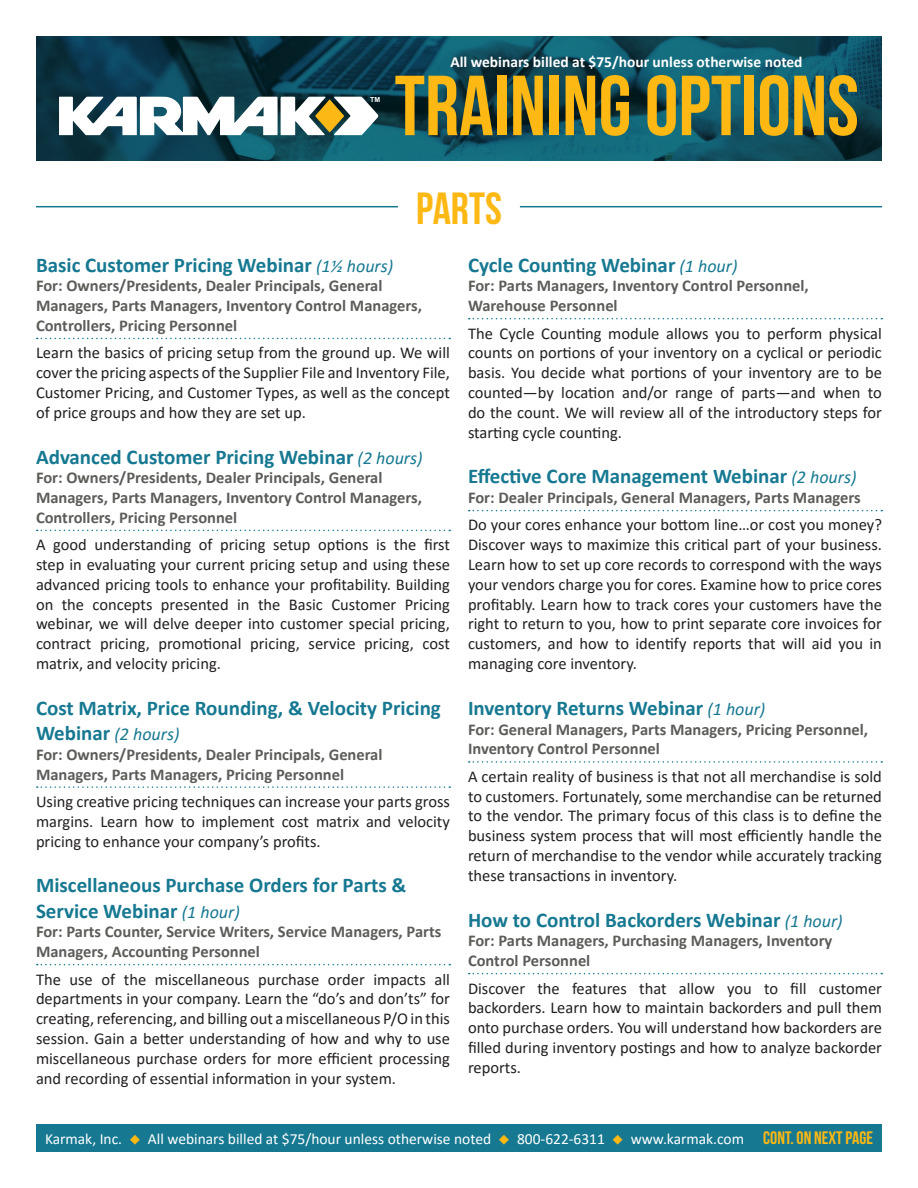
<style>
.page{position:relative;width:918px;height:1188px;background:#fff}
.page>*{position:absolute;margin:0;border:0;box-sizing:border-box;transform-origin:0 0}
.t1{font:700 84.9px "Bebas Neue";color:#fdb813}
.t2{font:700 45px "Bebas Neue";color:#fdb813}
.t3{font:700 21px/25.2px "Calibri";color:#167891}
.t4{font:italic 18px "Calibri";color:#167891}
.t5{font:700 18px "Bebas Neue";color:#fdb813}
.t6{font:16.5px/19.8px "Calibri";color:#231f20;text-align:justify}
.t7{font:700 16.5px/19.8px "Calibri";color:#5c5c59}
.t8{font:15.45px "Calibri";color:#fff}
.t9{font:700 15.45px "Calibri";color:#fff}
.t10{font:700 6.9px "Arial";color:#fff}
.s1{font-weight:400;font-style:italic;font-size:18px}
.s2{font-weight:700;font-style:normal;font-size:21px}
.s3{color:#fcb814}
</style>
<div class="page">
<img style="left:36px;top:36px;width:846px;height:124px">
<svg style="left:59px;top:97px;width:320px;height:38px"></svg>
<hr style="left:520px;top:206px;width:362px;height:1px;background:#167891">
<hr style="left:36px;top:206px;width:362px;height:1px;background:#167891">
<svg style="left:37px;top:786px;width:413px;height:2px"></svg>
<svg style="left:469px;top:761px;width:413px;height:2px"></svg>
<svg style="left:37px;top:338px;width:413px;height:1px"></svg>
<svg style="left:37px;top:530px;width:413px;height:1px"></svg>
<svg style="left:469px;top:318px;width:413px;height:1px"></svg>
<svg style="left:469px;top:510px;width:413px;height:1px"></svg>
<svg style="left:469px;top:973px;width:413px;height:1px"></svg>
<svg style="left:37px;top:964px;width:413px;height:1px"></svg>
<div style="left:36px;top:1125px;width:846px;height:27px;background:#167891"></div>
<p class="t10" style="left:370px;top:94px;width:12px">TM</p>
<p class="t9" style="left:450px;top:51px;width:354px">All webinars billed at $75/hour unless otherwise noted</p>
<p class="t1" style="left:395px;top:59px;width:466px">TRAINING OPTIONS</p>
<p class="t2" style="left:416px;top:183px;width:87px">PARTS</p>
<p class="t3" style="left:36px;top:251px;width:359px">Basic Customer Pricing Webinar <span class="s1">(1½ hours)</span></p>
<p class="t7" style="left:36px;top:275px;width:387px">For: Owners/Presidents, Dealer Principals, General<br>Managers, Parts Managers, Inventory Control Managers,<br>Controllers, Pricing Personnel</p>
<p class="t6" style="left:36px;top:343px;width:415px">Learn the basics of pricing setup from the ground up. We will cover the pricing aspects of the Supplier File and Inventory File, Customer Pricing, and Customer Types, as well as the concept of price groups and how they are set up.</p>
<p class="t3" style="left:36px;top:443px;width:388px">Advanced Customer Pricing Webinar <span class="s1">(2 hours)</span></p>
<p class="t7" style="left:36px;top:467px;width:387px">For: Owners/Presidents, Dealer Principals, General<br>Managers, Parts Managers, Inventory Control Managers,<br>Controllers, Pricing Personnel</p>
<p class="t6" style="left:36px;top:534px;width:416px">A good understanding of pricing setup options is the first step in evaluating your current pricing setup and using these advanced pricing tools to enhance your profitability. Building on the concepts presented in the Basic Customer Pricing webinar, we will delve deeper into customer special pricing, contract pricing, promotional pricing, service pricing, cost matrix, and velocity pricing.</p>
<p class="t3" style="left:36px;top:695px;width:406px">Cost Matrix, Price Rounding, &amp; Velocity Pricing</p>
<p class="t4" style="left:36px;top:722px;width:145px"><span class="s2">Webinar</span> (2 hours)</p>
<p class="t7" style="left:36px;top:744px;width:348px">For: Owners/Presidents, Dealer Principals, General<br>Managers, Parts Managers, Pricing Personnel</p>
<p class="t6" style="left:36px;top:791px;width:415px">Using creative pricing techniques can increase your parts gross margins. Learn how to implement cost matrix and velocity pricing to enhance your company’s profits.</p>
<p class="t3" style="left:36px;top:872px;width:372px">Miscellaneous Purchase Orders for Parts &amp;<br>Service Webinar <span class="s1">(1 hour)</span></p>
<p class="t7" style="left:36px;top:921px;width:407px">For: Parts Counter, Service Writers, Service Managers, Parts<br>Managers, Accounting Personnel</p>
<p class="t6" style="left:36px;top:969px;width:415px">The use of the miscellaneous purchase order impacts all departments in your company. Learn the “do’s and don’ts” for creating, referencing, and billing out a miscellaneous P/O in this session. Gain a better understanding of how and why to use miscellaneous purchase orders for more efficient processing and recording of essential information in your system.</p>
<p class="t3" style="left:468px;top:251px;width:271px">Cycle Counting Webinar <span class="s1">(1 hour)</span></p>
<p class="t7" style="left:468px;top:275px;width:342px">For: Parts Managers, Inventory Control Personnel,<br>Warehouse Personnel</p>
<p class="t6" style="left:468px;top:323px;width:416px">The Cycle Counting module allows you to perform physical counts on portions of your inventory on a cyclical or periodic basis. You decide what portions of your inventory are to be counted—by location and/or range of parts—and when to do the count. We will review all of the introductory steps for starting cycle counting.</p>
<p class="t3" style="left:468px;top:463px;width:390px">Effective Core Management Webinar <span class="s1">(2 hours)</span></p>
<p class="t7" style="left:468px;top:487px;width:394px">For: Dealer Principals, General Managers, Parts Managers</p>
<p class="t6" style="left:468px;top:515px;width:416px">Do your cores enhance your bottom line…or cost you money?<br>Discover ways to maximize this critical part of your business.<br>Learn how to set up core records to correspond with the ways your vendors charge you for cores. Examine how to price cores profitably. Learn how to track cores your customers have the right to return to you, how to print separate core invoices for customers, and how to identify reports that will aid you in managing core inventory.</p>
<p class="t3" style="left:468px;top:695px;width:299px">Inventory Returns Webinar <span class="s1">(1 hour)</span></p>
<p class="t7" style="left:468px;top:719px;width:402px">For: General Managers, Parts Managers, Pricing Personnel,<br>Inventory Control Personnel</p>
<p class="t6" style="left:468px;top:766px;width:416px">A certain reality of business is that not all merchandise is sold to customers. Fortunately, some merchandise can be returned to the vendor. The primary focus of this class is to define the business system process that will most efficiently handle the return of merchandise to the vendor while accurately tracking these transactions in inventory.</p>
<p class="t3" style="left:468px;top:906px;width:376px">How to Control Backorders Webinar <span class="s1">(1 hour)</span></p>
<p class="t7" style="left:468px;top:930px;width:366px">For: Parts Managers, Purchasing Managers, Inventory<br>Control Personnel</p>
<p class="t6" style="left:468px;top:978px;width:416px">Discover the features that allow you to fill customer backorders. Learn how to maintain backorders and pull them onto purchase orders. You will understand how backorders are filled during inventory postings and how to analyze backorder reports.</p>
<p class="t8" style="left:45px;top:1128px;width:701px">Karmak, Inc. <span class="s3">◆</span> All webinars billed at $75/hour unless otherwise noted <span class="s3">◆</span> 800-622-6311 <span class="s3">◆</span> www.karmak.com</p>
<p class="t5" style="left:763px;top:1128px;width:111px">CONT. ON NEXT PAGE</p>
</div>
